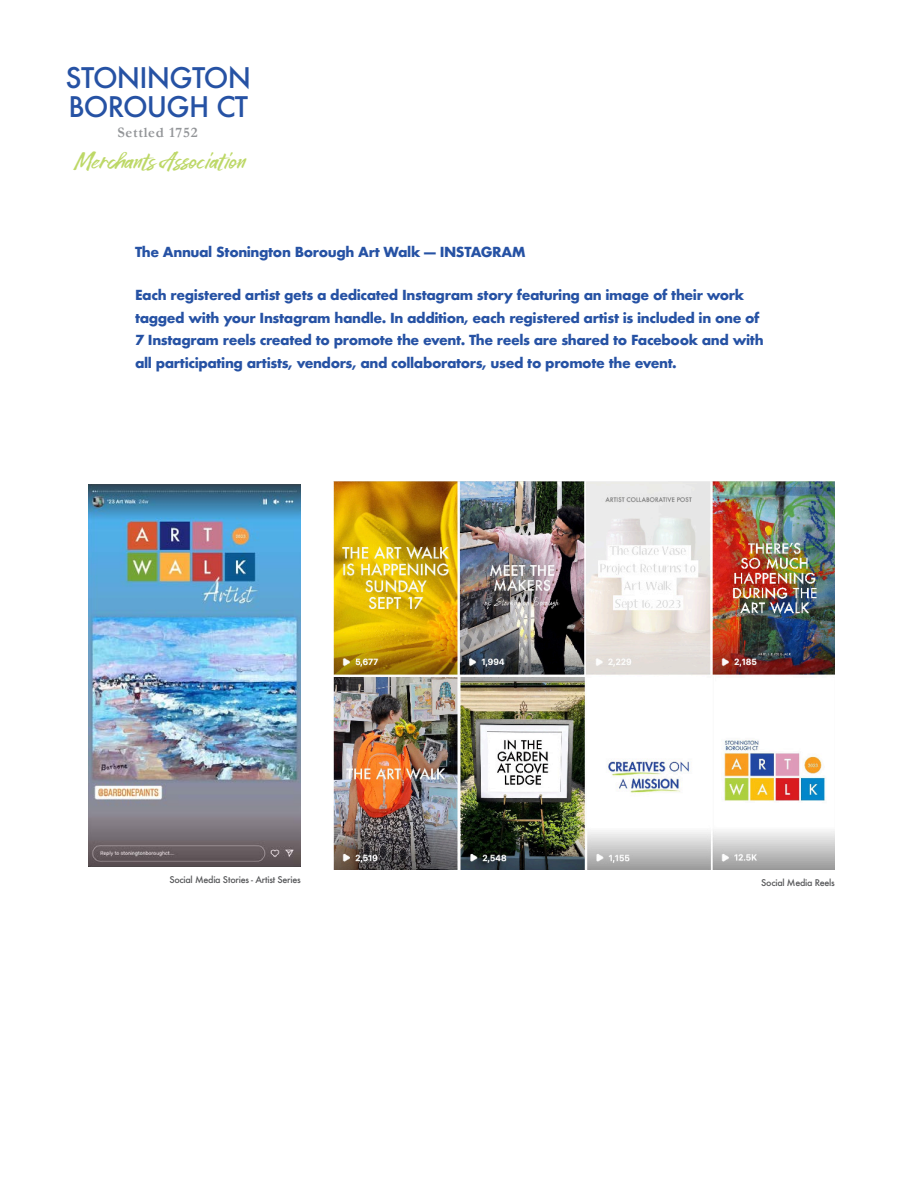
<style>
.page{position:relative;width:918px;height:1188px;background:#fff}
.page>*{position:absolute;margin:0;border:0;box-sizing:border-box;transform-origin:0 0}
.t1{font:500 27.6px/29.2px "Futura";letter-spacing:-.03em;color:#2652a4}
.t2{font:22.5px "Wildwest";color:#bdd867}
.t3{font:700 14.55px "Garamond";letter-spacing:.05em;color:#939598}
.t4{font:700 13.5px/22.5px "Futura";letter-spacing:-.03em;color:#2652a4}
.t5{font:500 9px "Futura";letter-spacing:-.03em;color:#57585a}
</style>
<div class="page">
<img style="left:334px;top:482px;width:501px;height:387px">
<img style="left:88px;top:485px;width:213px;height:381px">
<p class="t1" style="left:65px;top:63px;width:187px">STONINGTON<br>BOROUGH CT</p>
<p class="t3" style="left:117px;top:124px;width:82px">Settled 1752</p>
<p class="t2" style="left:74px;top:146px;width:173px">Merchants Association</p>
<p class="t4" style="left:135px;top:241px;width:392px">The Annual Stonington Borough Art Walk — INSTAGRAM</p>
<p class="t4" style="left:135px;top:284px;width:630px">Each registered artist gets a dedicated Instagram story featuring an image of their work tagged with your Instagram handle. In addition, each registered artist is included in one of 7 Instagram reels created to promote the event. The reels are shared to Facebook and with all participating artists, vendors, and collaborators, used to promote the event.</p>
<p class="t5" style="left:169px;top:874px;width:133px">Social Media Stories - Artist Series</p>
<p class="t5" style="left:761px;top:877px;width:75px">Social Media Reels</p>
</div>
